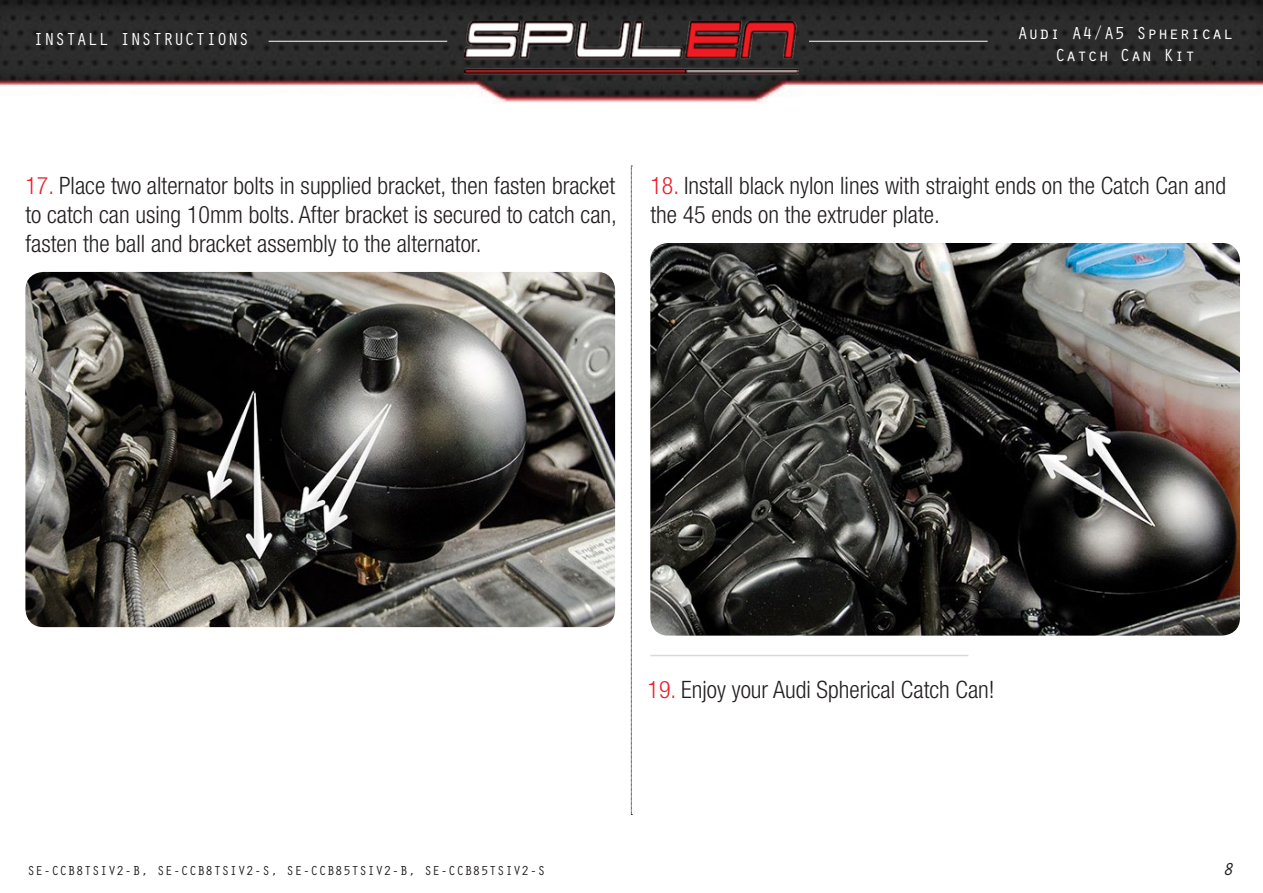
<style>
.page{position:relative;width:1263px;height:893px;background:#fff}
.page>*{position:absolute;margin:0;border:0;box-sizing:border-box;transform-origin:0 0}
.t1{font:300 condensed 24px/28.8px "Helvetica Neue LT Std";color:#231f20}
.t2{font:18px/21.6px "Orator Std";color:#fff;text-align:center}
.t3{font:italic 18px "Orator Std";color:#231f20}
.t4{font:13.5px "Orator Std";color:#231f20}
.s1{color:#ea232f}
</style>
<div class="page">
<img style="left:0;top:0;width:1263px;height:102px">
<hr style="left:269px;top:41px;width:178px;height:1px;background:#fff">
<hr style="left:809px;top:41px;width:179px;height:1px;background:#fff">
<svg style="left:631px;top:166px;width:1px;height:649px"></svg>
<img style="left:464px;top:22px;width:334px;height:52px">
<img style="left:650px;top:243px;width:590px;height:393px">
<hr style="left:650px;top:655px;width:318px;height:1px;background:#d8d9d8">
<img style="left:25px;top:272px;width:590px;height:355px">
<p class="t2" style="left:33px;top:28px;width:218px">INSTALL INSTRUCTIONS</p>
<p class="t2" style="left:1017px;top:22px;width:218px">Audi A4/A5 Spherical<br>Catch Can Kit</p>
<p class="t1" style="left:25px;top:171px;width:593px;text-align:justify"><span class="s1">17.</span> Place two alternator bolts in supplied bracket, then fasten bracket to catch can using 10mm bolts. After bracket is secured to catch can, fasten the ball and bracket assembly to the alternator.</p>
<p class="t1" style="left:650px;top:171px;width:577px"><span class="s1">18.</span> Install black nylon lines with straight ends on the Catch Can and the 45 ends on the extruder plate.</p>
<p class="t4" style="left:27px;top:861px;width:520px">SE-CCB8TSIV2-B, SE-CCB8TSIV2-S, SE-CCB85TSIV2-B, SE-CCB85TSIV2-S</p>
<p class="t1" style="left:648px;top:675px;width:349px"><span class="s1">19.</span> Enjoy your Audi Spherical Catch Can!</p>
<p class="t3" style="left:1222px;top:856px;width:12px">8</p>
</div>
